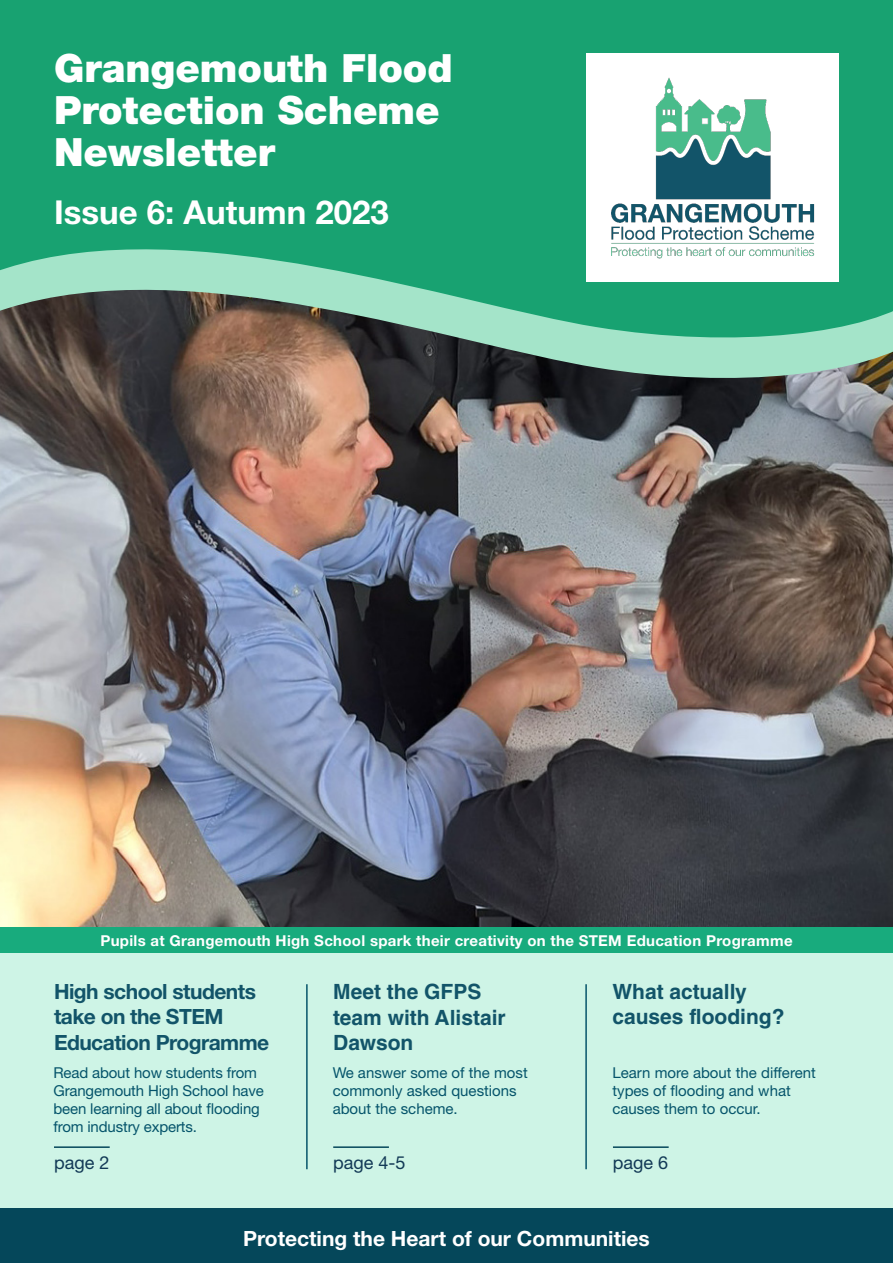
<style>
.page{position:relative;width:893px;height:1263px;background:#fff}
.page>*{position:absolute;margin:0;border:0;box-sizing:border-box;transform-origin:0 0}
.t1{font:900 39px/42px "Helvetica Neue LT Std";color:#fff}
.t2{font:700 33px "Helvetica Neue LT Std";color:#fff}
.p_H3_article_name{font:700 21px/25.2px "Helvetica LT Std";color:#125469}
.p_H3_article_name-2{font:700 21px/25.2px "Helvetica Neue LT Std";letter-spacing:-.025em;color:#125469}
.t3{font:700 21px "Helvetica Neue LT Std";color:#fff}
.p_H4_page{font:18px "Helvetica Neue LT Std";color:#123956}
.p_H5_article_description{font:15px/18px "Helvetica Neue LT Std";color:#05546b}
.body_text{font:700 15px "Helvetica Neue LT Std";letter-spacing:.02em;color:#fff}
</style>
<div class="page">
<img style="left:0;top:378px;width:893px;height:549px">
<svg style="left:0;top:350px;width:893px;height:28px"></svg>
<svg style="left:0;top:0;width:893px;height:350px;fill:#18a271"></svg>
<div style="left:0;top:953px;width:893px;height:267px;background:#cef4e6"></div>
<div style="left:0;top:1209px;width:893px;height:54px;background:#05475a"></div>
<div style="left:0;top:927px;width:893px;height:26px;background:#18ab7d"></div>
<hr style="left:306px;top:984px;width:2px;height:185px;background:#06546a">
<hr style="left:585px;top:984px;width:2px;height:185px;background:#06546a">
<hr style="left:54px;top:1146px;width:56px;height:2px;background:#05475a">
<hr style="left:333px;top:1146px;width:56px;height:2px;background:#05475a">
<hr style="left:613px;top:1146px;width:56px;height:2px;background:#05475a">
<div style="left:587px;top:53px;width:252px;height:228px;background:#fff"></div>
<img style="left:611px;top:77px;width:204px;height:182px">
<p class="t1" style="left:54px;top:47px;width:400px">Grangemouth Flood<br>Protection Scheme<br>Newsletter</p>
<p class="t2" style="left:54px;top:192px;width:336px">Issue 6: Autumn 2023</p>
<p class="body_text" style="left:100px;top:931px;width:694px">Pupils at Grangemouth High School spark their creativity on the STEM Education Programme</p>
<p class="p_H3_article_name-2" style="left:54px;top:979px;width:217px">High school students take on the STEM<br>Education Programme</p>
<p class="p_H3_article_name" style="left:333px;top:979px;width:174px">Meet the GFPS team with Alistair<br>Dawson</p>
<p class="p_H3_article_name" style="left:612px;top:979px;width:174px">What actually causes flooding?</p>
<p class="p_H5_article_description" style="left:53px;top:1064px;width:212px">Read about how students from<br>Grangemouth High School have been learning all about flooding from industry experts.</p>
<p class="p_H5_article_description" style="left:333px;top:1064px;width:197px">We answer some of the most commonly asked questions about the scheme.</p>
<p class="p_H5_article_description" style="left:612px;top:1064px;width:205px">Learn more about the different types of flooding and what causes them to occur.</p>
<p class="p_H4_page" style="left:54px;top:1152px;width:57px">page 2</p>
<p class="p_H4_page" style="left:333px;top:1152px;width:74px">page 4-5</p>
<p class="p_H4_page" style="left:613px;top:1152px;width:57px">page 6</p>
<p class="t3" style="left:243px;top:1226px;width:408px">Protecting the Heart of our Communities</p>
</div>
